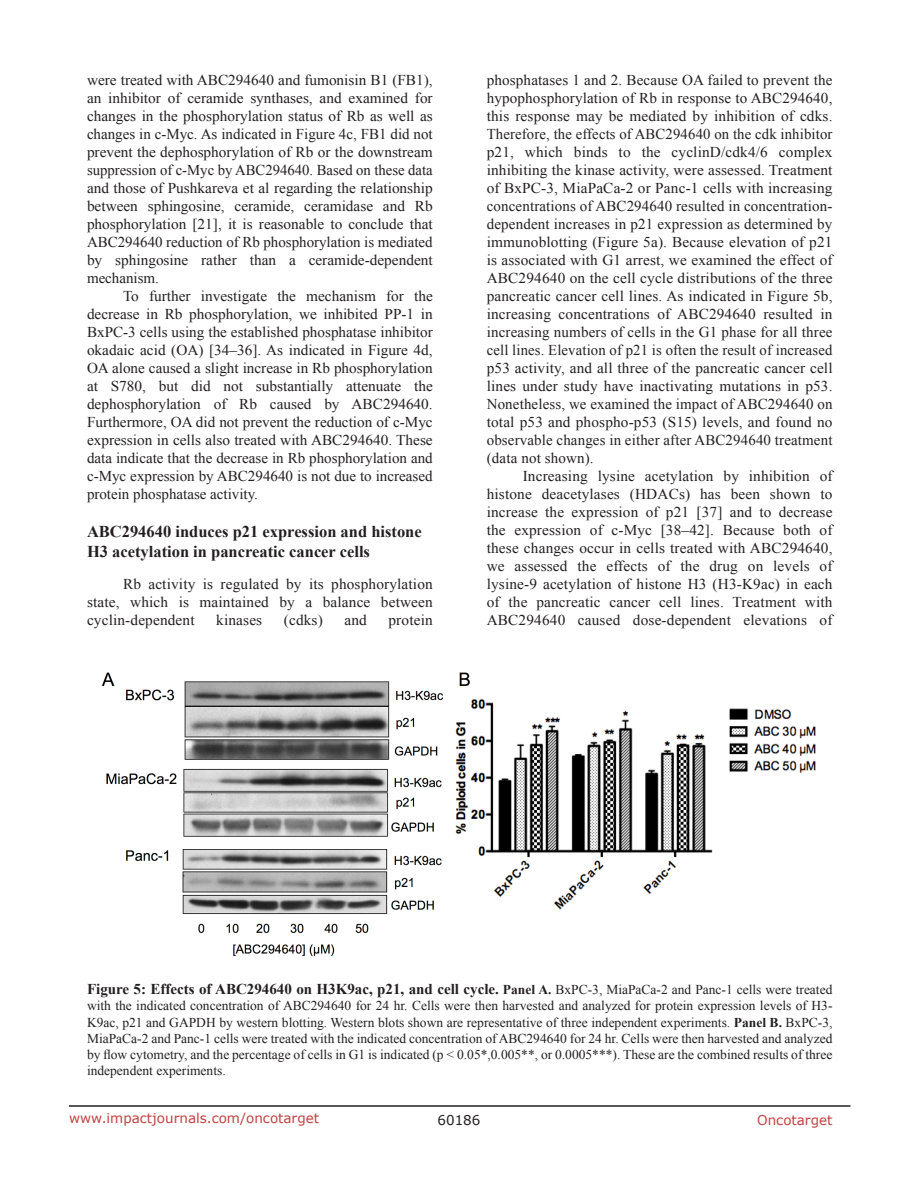
<style>
.page{position:relative;width:918px;height:1188px;background:#fff}
.page>*{position:absolute;margin:0;border:0;box-sizing:border-box;transform-origin:0 0}
.SubHeading{font:700 16.5px/19.8px "Times New Roman";color:#231f20}
.BodyText{font:15px/18px "Times New Roman";letter-spacing:.01em;color:#231f20;text-align:justify}
.figuretext{font:700 15px "Times New Roman";color:#231f20}
.figuretext-2{font:13.5px/16.2px "Times New Roman";color:#231f20;text-align:justify}
.t1{font:13.5px "Verdana";color:#c24141}
.t2{font:13.5px "Verdana";color:#231f20}
.s1{font-size:13.5px}
.s2{font-weight:400;font-size:13.5px}
.s3{font-weight:700}
</style>
<div class="page">
<hr style="left:69px;top:1105px;width:781px;height:2px;background:#231f20">
<img style="left:101px;top:672px;width:715px;height:285px">
<p class="BodyText" style="left:87px;top:71px;width:347px">were treated with ABC294640 and fumonisin B1 (FB1), an inhibitor of ceramide synthases, and examined for changes in the phosphorylation status of Rb as well as changes in c-Myc. As indicated in Figure 4c, FB1 did not prevent the dephosphorylation of Rb or the downstream suppression of c-Myc by ABC294640. Based on these data and those of Pushkareva et al regarding the relationship between sphingosine, ceramide, ceramidase and Rb phosphorylation [21], it is reasonable to conclude that ABC294640 reduction of Rb phosphorylation is mediated by sphingosine rather than a ceramide-dependent mechanism.</p>
<p class="BodyText" style="left:87px;top:287px;width:347px;text-indent:36px">To further investigate the mechanism for the decrease in Rb phosphorylation, we inhibited PP-1 in BxPC-3 cells using the established phosphatase inhibitor okadaic acid (OA) [34–36]. As indicated in Figure 4d, OA alone caused a slight increase in Rb phosphorylation at S780, but did not substantially attenuate the dephosphorylation of Rb caused by ABC294640.<br>Furthermore, OA did not prevent the reduction of c-Myc expression in cells also treated with ABC294640. These data indicate that the decrease in Rb phosphorylation and c-Myc expression by ABC294640 is not due to increased protein phosphatase activity.</p>
<p class="SubHeading" style="left:87px;top:521px;width:336px">ABC294640 induces p21 expression and histone<br>H3 acetylation in pancreatic cancer cells</p>
<p class="BodyText" style="left:87px;top:574px;width:347px;text-indent:36px">Rb activity is regulated by its phosphorylation state, which is maintained by a balance between cyclin-dependent</p>
<p class="BodyText" style="left:216px;top:610px;width:47px">kinases</p>
<p class="BodyText" style="left:284px;top:610px;width:40px">(cdks)</p>
<p class="BodyText" style="left:344px;top:610px;width:24px">and</p>
<p class="BodyText" style="left:389px;top:610px;width:46px">protein</p>
<p class="BodyText" style="left:487px;top:71px;width:347px">phosphatases 1 and 2. Because OA failed to prevent the hypophosphorylation of Rb in response to ABC294640, this response may be mediated by inhibition of cdks.<br>Therefore, the effects of ABC294640 on the cdk inhibitor p21, which binds to the cyclinD/cdk4/6 complex inhibiting the kinase activity, were assessed. Treatment of BxPC-3, MiaPaCa-2 or Panc-1 cells with increasing concentrations of ABC294640 resulted in concentration&shy;dependent increases in p21 expression as determined by immunoblotting (Figure 5a). Because elevation of p21 is associated with G1 arrest, we examined the effect of ABC294640 on the cell cycle distributions of the three pancreatic cancer cell lines. As indicated in Figure 5b, increasing concentrations of ABC294640 resulted in increasing numbers of cells in the G1 phase for all three cell lines. Elevation of p21 is often the result of increased p53 activity, and all three of the pancreatic cancer cell lines under study have inactivating mutations in p53.<br>Nonetheless, we examined the impact of ABC294640 on total p53 and phospho-p53 (S15) levels, and found no observable changes in either after ABC294640 treatment (data not shown).</p>
<p class="BodyText" style="left:487px;top:467px;width:347px;text-indent:36px">Increasing lysine acetylation by inhibition of histone deacetylases (HDACs) has been shown to increase the expression of p21 [37] and to decrease the expression of c-Myc [38–42]. Because both of these changes occur in cells treated with ABC294640, we assessed the effects of the drug on levels of lysine-9 acetylation of histone H3 (H3-K9ac) in each of the pancreatic cancer cell lines. Treatment with ABC294640 caused dose-dependent elevations of</p>
<p class="figuretext" style="left:87px;top:979px;width:747px">Figure 5: Effects of ABC294640 on H3K9ac, p21, and cell cycle. <span class="s1">Panel A.</span> <span class="s2">BxPC-3, MiaPaCa-2 and Panc-1 cells were treated</span></p>
<p class="figuretext-2" style="left:87px;top:998px;width:747px">with the indicated concentration of ABC294640 for 24 hr. Cells were then harvested and analyzed for protein expression levels of H3- K9ac, p21 and GAPDH by western blotting. Western blots shown are representative of three independent experiments. <span class="s3">Panel B.</span> BxPC-3, MiaPaCa-2 and Panc-1 cells were treated with the indicated concentration of ABC294640 for 24 hr. Cells were then harvested and analyzed by flow cytometry, and the percentage of cells in G1 is indicated (p &lt; 0.05*,0.005**, or 0.0005***). These are the combined results of three independent experiments.</p>
<p class="t1" style="left:69px;top:1109px;width:252px">www.impactjournals.com/oncotarget</p>
<p class="t2" style="left:438px;top:1111px;width:44px">60186</p>
<p class="t1" style="left:757px;top:1111px;width:77px">Oncotarget</p>
</div>
